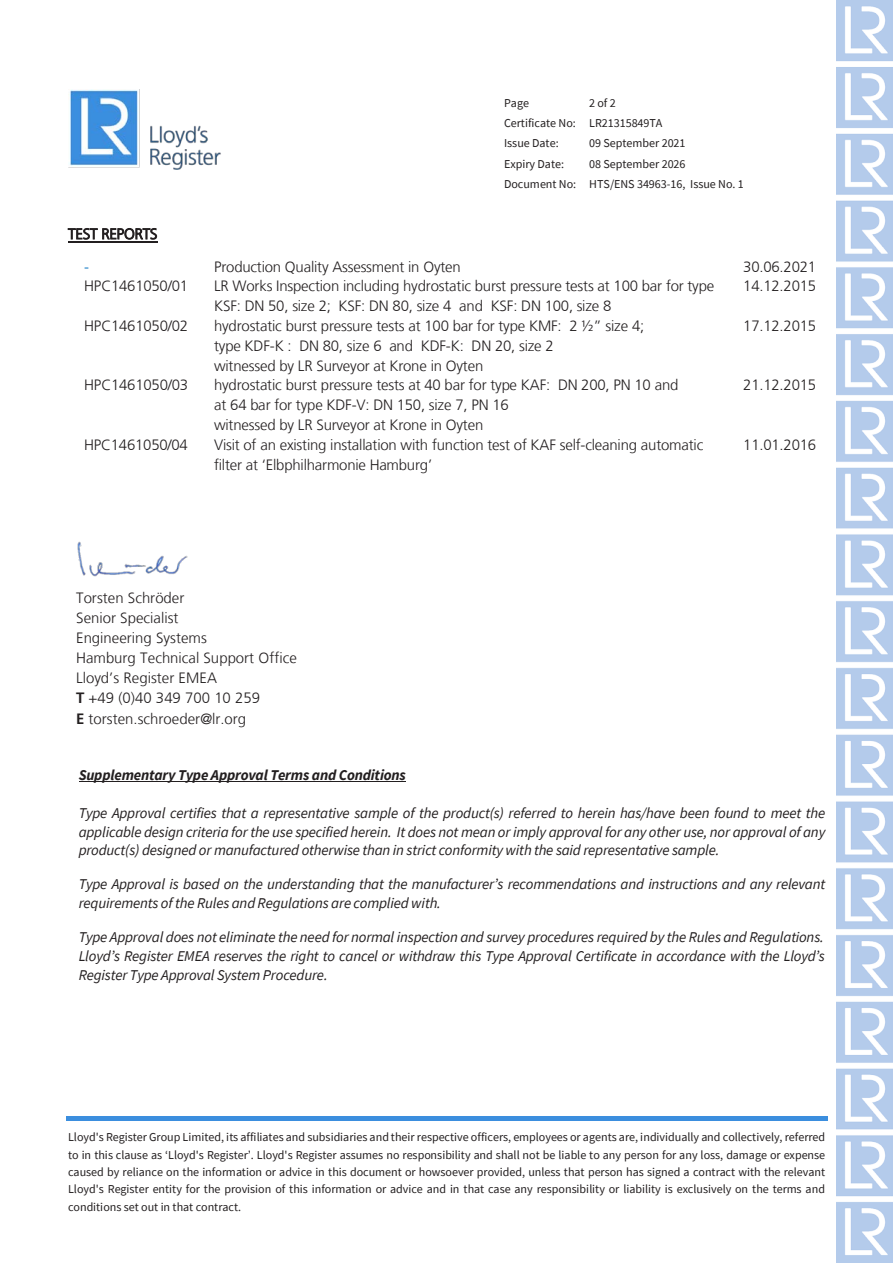
<style>
.page{position:relative;width:893px;height:1263px;background:#fff}
.page>*{position:absolute;margin:0;border:0;box-sizing:border-box;transform-origin:0 0}
.t1{font:300 15px/20.1px "Frutiger LT";letter-spacing:-.015em;color:#231f20}
.t2{font:italic 15px/18.9px "Source Sans Pro";letter-spacing:-.01em;color:#231f20;text-align:justify}
.t3{font:italic 700 15px "Source Sans Pro";letter-spacing:-.01em;color:#231f20}
.t4{font:300 15px "Frutiger LT";color:#0070c0}
.t5{font:12px/17.4px "Source Sans Pro";letter-spacing:-.005em;color:#231f20}
.s1{font-weight:700}
</style>
<div class="page">
<hr style="left:66px;top:1116px;width:761px;height:4px;background:#3b8ede">
<img style="left:68px;top:89px;width:153px;height:80px">
<img style="left:837px;top:0;width:55px;height:1263px">
<hr style="left:68px;top:241px;width:89px;height:1px;background:#231f20">
<hr style="left:79px;top:781px;width:327px;height:1px;background:#231f20">
<img style="left:77px;top:541px;width:111px;height:36px">
<p class="t5" style="left:504px;top:93px;width:160px;line-height:20.2px;text-indent:85px">2of 2<br>Certificate No: LR21315849TA<br>Issue Date:</p>
<p class="t5" style="left:504px;top:94px;width:27px">Page</p>
<p class="t5" style="left:589px;top:135px;width:98px">09 September 2021</p>
<p class="t5" style="left:504px;top:153px;width:241px;line-height:20.4px;text-indent:85px">08 September 2026<br>Document No: HTS/ENS 34963-16, Issue No. 1</p>
<p class="t5" style="left:504px;top:155px;width:62px">Expiry Date:</p>
<p class="t1" style="left:68px;top:224px;width:91px">TEST REPORTS</p>
<p class="t4" style="left:84px;top:258px;width:6px">-</p>
<p class="t1" style="left:214px;top:256px;width:248px">Production Quality Assessment in Oyten</p>
<p class="t1" style="left:743px;top:256px;width:74px">30.06.2021</p>
<p class="t1" style="left:84px;top:276px;width:105px">HPC1461050/01</p>
<p class="t1" style="left:214px;top:276px;width:502px">LR Works Inspection including hydrostatic burst pressure tests at 100 bar for type<br>KSF: DN 50, size 2; KSF: DN 80, size 4 and KSF: DN 100, size 8</p>
<p class="t1" style="left:743px;top:276px;width:74px">14.12.2015</p>
<p class="t1" style="left:84px;top:316px;width:105px">HPC1461050/02</p>
<p class="t1" style="left:214px;top:316px;width:432px">hydrostatic burst pressure tests at 100 bar for type KMF: 2 ½” size 4; type KDF-K : DN 80, size 6 and KDF-K: DN 20, size 2<br>witnessed by LR Surveyor at Krone in Oyten</p>
<p class="t1" style="left:743px;top:316px;width:74px">17.12.2015</p>
<p class="t1" style="left:84px;top:375px;width:105px">HPC1461050/03</p>
<p class="t1" style="left:214px;top:375px;width:466px">hydrostatic burst pressure tests at 40 bar for type KAF: DN 200, PN 10 and at 64 bar for type KDF-V: DN 150, size 7, PN 16<br>witnessed by LR Surveyor at Krone in Oyten</p>
<p class="t1" style="left:743px;top:375px;width:74px">21.12.2015</p>
<p class="t1" style="left:84px;top:435px;width:105px">HPC1461050/04</p>
<p class="t1" style="left:214px;top:435px;width:491px">Visit of an existing installation with function test of KAF self-cleaning automatic filter at ‘Elbphilharmonie Hamburg’</p>
<p class="t1" style="left:743px;top:435px;width:74px">11.01.2016</p>
<p class="t1" style="left:76px;top:588px;width:222px">Torsten Schröder<br>Senior Specialist<br>Engineering Systems<br>Hamburg Technical Support Office<br>Lloyd’s Register EMEA<br><span class="s1">T</span> +49 (0)40 349 700 10 259<br><span class="s1">E</span> torsten.schroeder@lr.org</p>
<p class="t3" style="left:79px;top:765px;width:329px">Supplementary Type Approval Terms and Conditions</p>
<p class="t2" style="left:79px;top:803px;width:748px">Type Approval certifies that a representative sample of the product(s) referred to herein has/have been found to meet the applicable design criteria for the use specified herein. It does not mean or imply approval for any other use, nor approval of any product(s) designed or manufactured otherwise than in strict conformity with the said representative sample.</p>
<p class="t2" style="left:79px;top:875px;width:748px">Type Approval is based on the understanding that the manufacturer’s recommendations and instructions and any relevant requirements of the Rules and Regulations are complied with.</p>
<p class="t2" style="left:79px;top:928px;width:748px">Type Approval does not eliminate the need for normal inspection and survey procedures required by the Rules and Regulations.<br>Lloyd’s Register EMEA reserves the right to cancel or withdraw this Type Approval Certificate in accordance with the Lloyd’s Register Type Approval System Procedure.</p>
<p class="t5" style="left:68px;top:1128px;width:759px;text-align:justify">Lloyd's Register Group Limited, its affiliates and subsidiaries and their respective officers, employees or agents are, individually and collectively, referred to in this clause as ‘Lloyd's Register’. Lloyd's Register assumes no responsibility and shall not be liable to any person for any loss, damage or expense caused by reliance on the information or advice in this document or howsoever provided, unless that person has signed a contract with the relevant Lloyd's Register entity for the provision of this information or advice and in that case any responsibility or liability is exclusively on the terms and conditions set out in that contract.</p>
</div>
